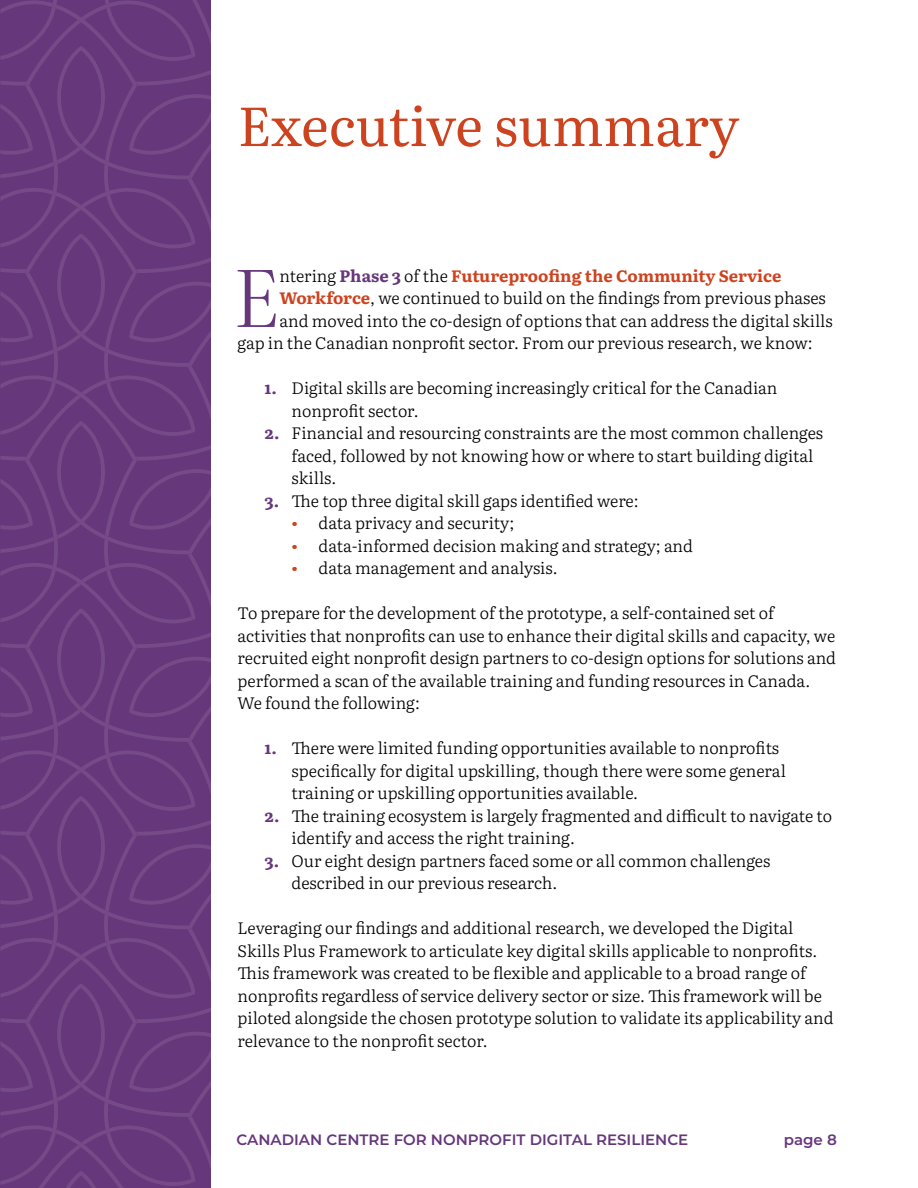
<style>
.page{position:relative;width:918px;height:1188px;background:#fff}
.page>*{position:absolute;margin:0;border:0;box-sizing:border-box;transform-origin:0 0}
.t1{font:300 78.75px "Literata 60 pt";color:#66377b}
.t2{font:54px "Literata 36 pt";color:#ce431f}
.t3{font:300 16.5px/22.5px "Literata";letter-spacing:-.005em;color:#000}
.t4{font:700 16.5px "Literata";letter-spacing:-.005em;color:#ce431f}
.t5{font:600 15px "Montserrat";color:#66377b}
.s1{font-weight:300;color:#000}
.s2{color:#66377b}
.s3{font-weight:700;color:#ce431f}
.s4{font-weight:700;color:#66377b}
</style>
<div class="page">
<svg style="left:0;top:0;width:211px;height:1188px;background:#68397c"></svg>
<h2 class="t2" style="left:238px;top:104px;width:503px">Executive summary</h2>
<h1 class="t1" style="left:233px;top:254px;width:48px">E</h1>
<p class="t4" style="left:280px;top:262px;width:503px"><span class="s1">ntering</span> <span class="s2">Phase 3</span> <span class="s1">of the</span> Futureproofing the Community Service</p>
<p class="t3" style="left:280px;top:286px;width:548px"><span class="s3">Workforce</span>, we continued to build on the findings from previous phases</p>
<p class="t3" style="left:280px;top:309px;width:555px">and moved into the co-design of options that can address the digital skills</p>
<p class="t3" style="left:238px;top:331px;width:577px">gap in the Canadian nonprofit sector. From our previous research, we know:</p>
<p class="t3" style="left:292px;top:376px;width:487px;text-indent:-27px"><span class="s4">1.</span> Digital skills are becoming increasingly critical for the Canadian nonprofit sector.</p>
<p class="t3" style="left:292px;top:421px;width:533px;text-indent:-27px"><span class="s4">2.</span> Financial and resourcing constraints are the most common challenges faced, followed by not knowing how or where to start building digital skills.</p>
<p class="t3" style="left:265px;top:489px;width:376px"><span class="s4">3.</span> The top three digital skill gaps identified were:</p>
<p class="t3" style="left:292px;top:511px;width:224px"><span class="s3">•</span> data privacy and security;</p>
<p class="t3" style="left:292px;top:534px;width:403px"><span class="s3">•</span> data-informed decision making and strategy; and</p>
<p class="t3" style="left:292px;top:556px;width:268px"><span class="s3">•</span> data management and analysis.</p>
<p class="t3" style="left:238px;top:601px;width:600px">To prepare for the development of the prototype, a self-contained set of activities that nonprofits can use to enhance their digital skills and capacity, we recruited eight nonprofit design partners to co-design options for solutions and performed a scan of the available training and funding resources in Canada.<br>We found the following:</p>
<p class="t3" style="left:292px;top:736px;width:496px;text-indent:-27px"><span class="s4">1.</span> There were limited funding opportunities available to nonprofits specifically for digital upskilling, though there were some general training or upskilling opportunities available.</p>
<p class="t3" style="left:292px;top:804px;width:542px;text-indent:-27px"><span class="s4">2.</span> The training ecosystem is largely fragmented and difficult to navigate to identify and access the right training.</p>
<p class="t3" style="left:292px;top:849px;width:480px;text-indent:-27px"><span class="s4">3.</span> Our eight design partners faced some or all common challenges described in our previous research.</p>
<p class="t3" style="left:238px;top:916px;width:598px">Leveraging our findings and additional research, we developed the Digital Skills Plus Framework to articulate key digital skills applicable to nonprofits.<br>This framework was created to be flexible and applicable to a broad range of nonprofits regardless of service delivery sector or size. This framework will be piloted alongside the chosen prototype solution to validate its applicability and relevance to the nonprofit sector.</p>
<p class="t5" style="left:237px;top:1131px;width:453px">CANADIAN CENTRE FOR NONPROFIT DIGITAL RESILIENCE</p>
<p class="t5" style="left:784px;top:1132px;width:55px">page 8</p>
</div>
